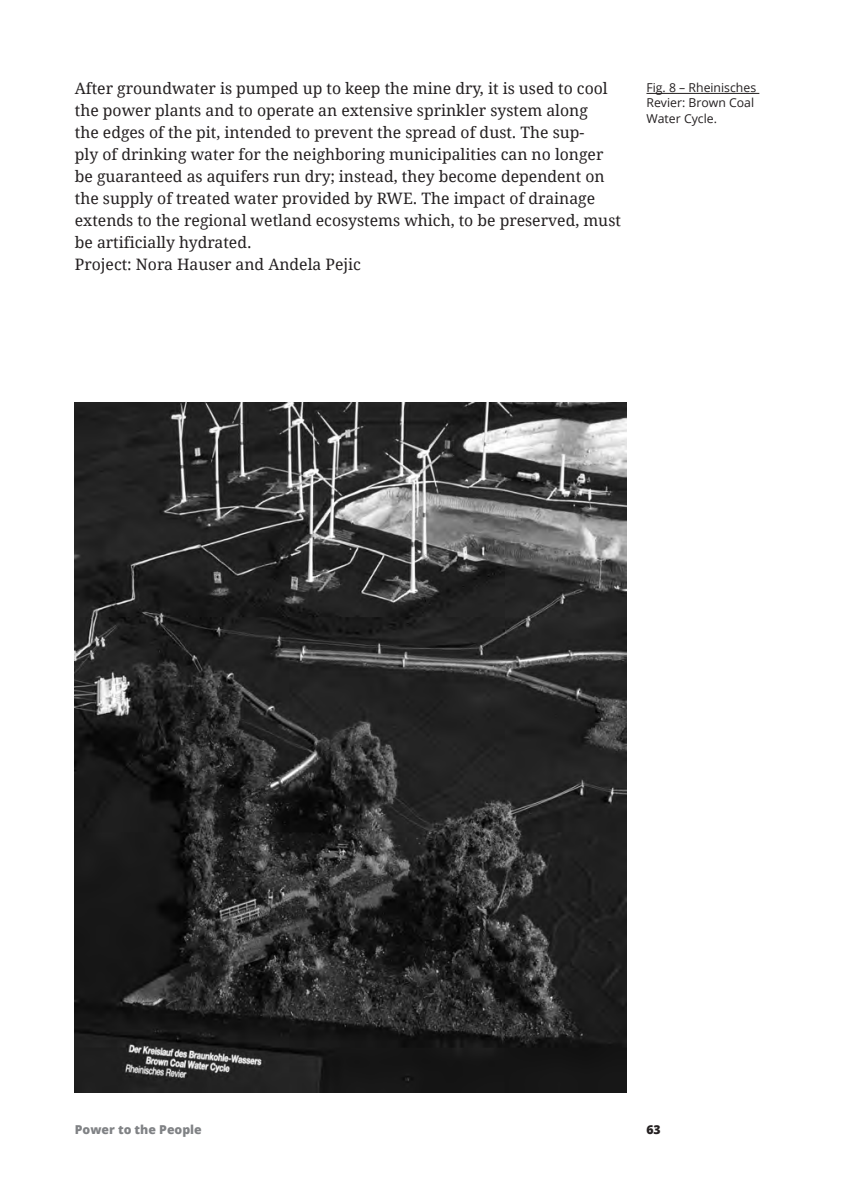
<style>
.page{position:relative;width:844px;height:1192px;background:#fff}
.page>*{position:absolute;margin:0;border:0;box-sizing:border-box;transform-origin:0 0}
.t1{font:15.75px/21.9px "Droid Serif";color:#231f20}
.t2{font:12.25px/15.8px "Open Sans";color:#231f20}
.t3{font:800 12.25px "Open Sans";color:#808285}
.t4{font:800 12.25px "Open Sans";color:#231f20}
</style>
<div class="page">
<hr style="left:646px;top:93px;width:113px;height:1px;background:#231f20">
<img style="left:75px;top:402px;width:551px;height:690px">
<p class="t1" style="left:75px;top:78px;width:547px">After groundwater is pumped up to keep the mine dry, it is used to cool the power plants and to operate an extensive sprinkler system along<br>the edges of the pit, intended to prevent the spread of dust. The sup-<br>ply of drinking water for the neighboring municipalities can no longer be guaranteed as aquifers run dry; instead, they become dependent on the supply of treated water provided by RWE. The impact of drainage extends to the regional wetland ecosystems which, to be preserved, must be artificially hydrated.<br>Project: Nora Hauser and Andela Pejic</p>
<p class="t2" style="left:646px;top:79px;width:111px">Fig. 8 – Rheinisches<br>Revier: Brown Coal<br>Water Cycle.</p>
<p class="t3" style="left:75px;top:1120px;width:128px">Power to the People</p>
<p class="t4" style="left:646px;top:1120px;width:16px">63</p>
</div>
